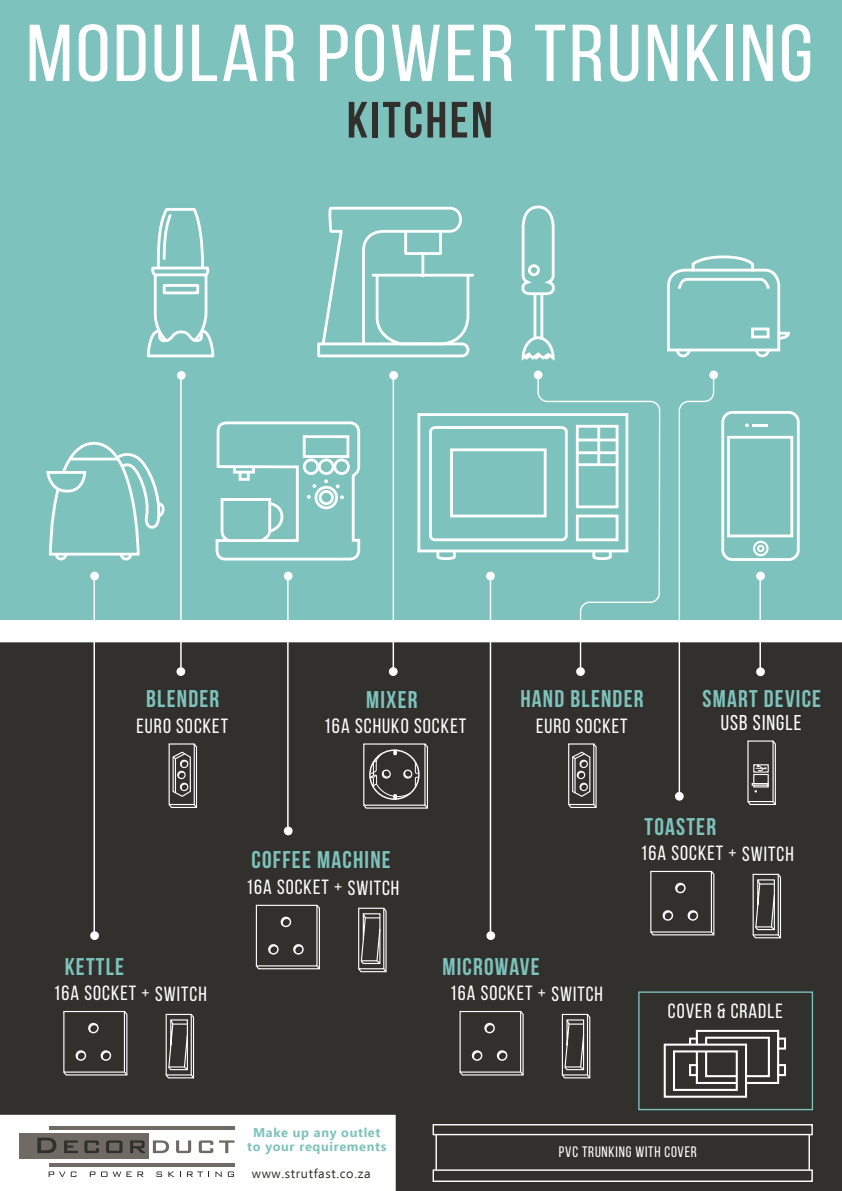
<style>
.page{position:relative;width:842px;height:1191px;background:#fff}
.page>*{position:absolute;margin:0;border:0;box-sizing:border-box;transform-origin:0 0}
.t1{font:80.4px "Bebas Neue";letter-spacing:.03em;color:#fff;scale:1.11 1}
.t2{font:700 51px "Bebas Neue";letter-spacing:.05em;color:#31302c}
.t3{font:700 24.2px "Bebas Neue";letter-spacing:.05em;color:#7dc2bc}
.t4{font:21.4px "Bebas Neue";letter-spacing:.05em;color:#fff}
.t5{font:20.8px "Bebas Neue";letter-spacing:.05em;color:#fff}
.t6{font:20.6px "Bebas Neue";letter-spacing:.05em;color:#fff}
.t7{font:15.2px "Bebas Neue";letter-spacing:.05em;color:#fff}
.t8{font:700 12.8px/14.2px "Ebrima";letter-spacing:.05em;color:#7dc2bc;text-align:center}
.t9{font:12.8px "Ebrima";letter-spacing:.05em;color:#31302c}
</style>
<div class="page">
<div style="left:0;top:642px;width:841px;height:549px;background:#31302c"></div>
<div style="left:0;top:0;width:842px;height:619px;background:#7dc2bc"></div>
<svg style="left:362px;top:742px;width:67px;height:67px;background:#595854"></svg>
<svg style="left:746px;top:739px;width:31px;height:67px;background:#605f5c"></svg>
<svg style="left:168px;top:742px;width:30px;height:67px;background:#6b6b68"></svg>
<svg style="left:567px;top:742px;width:31px;height:67px;background:#696966"></svg>
<svg style="left:165px;top:1012px;width:30px;height:67px;background:#686765"></svg>
<svg style="left:62px;top:1010px;width:66px;height:66px;background:#43423e"></svg>
<div style="left:63px;top:1011px;width:62px;height:61px;border:1px solid #fff"></div>
<svg style="left:357px;top:906px;width:31px;height:67px;background:#666562"></svg>
<svg style="left:255px;top:903px;width:66px;height:67px;background:#44433f"></svg>
<div style="left:256px;top:904px;width:61px;height:62px;border:1px solid #fff"></div>
<svg style="left:561px;top:1012px;width:30px;height:67px;background:#686764"></svg>
<svg style="left:458px;top:1010px;width:67px;height:66px;background:#43423e"></svg>
<div style="left:459px;top:1011px;width:62px;height:61px;border:1px solid #fff"></div>
<svg style="left:751px;top:872px;width:31px;height:67px;background:#666663"></svg>
<svg style="left:649px;top:870px;width:66px;height:66px;background:#43423e"></svg>
<div style="left:650px;top:871px;width:62px;height:61px;border:1px solid #fff"></div>
<div style="left:696px;top:1029px;width:83px;height:55px;border:2px solid #fff"></div>
<div style="left:705px;top:1036px;width:65px;height:41px;border:2px solid #fff"></div>
<div style="left:689px;top:1037px;width:9px;height:12px;border:2px solid #fff"></div>
<div style="left:777px;top:1037px;width:9px;height:12px;border:2px solid #fff"></div>
<div style="left:777px;top:1064px;width:9px;height:12px;border:2px solid #fff"></div>
<svg style="left:663px;top:1042px;width:85px;height:56px"></svg>
<div style="left:638px;top:991px;width:175px;height:119px;border:1px solid #7dc2bc"></div>
<hr style="left:435px;top:1134px;width:2px;height:36px;background:#fff">
<hr style="left:808px;top:1134px;width:2px;height:36px;background:#fff">
<div style="left:433px;top:1124px;width:380px;height:11px;border:1px solid #fff"></div>
<div style="left:433px;top:1169px;width:380px;height:13px;border:1px solid #fff"></div>
<div style="left:709px;top:370px;width:9px;height:9px;background:#fff;border-radius:50%"></div>
<svg style="left:678px;top:375px;width:37px;height:422px"></svg>
<div style="left:176px;top:667px;width:9px;height:9px;background:#fff;border-radius:50%"></div>
<div style="left:177px;top:371px;width:9px;height:9px;background:#fff;border-radius:50%"></div>
<hr style="left:180px;top:377px;width:2px;height:294px;background:#fff">
<div style="left:389px;top:667px;width:9px;height:9px;background:#fff;border-radius:50%"></div>
<div style="left:576px;top:667px;width:9px;height:9px;background:#fff;border-radius:50%"></div>
<div style="left:389px;top:371px;width:9px;height:9px;background:#fff;border-radius:50%"></div>
<hr style="left:393px;top:377px;width:1px;height:295px;background:#fff">
<div style="left:675px;top:792px;width:9px;height:8px;background:#fff;border-radius:50%"></div>
<div style="left:90px;top:571px;width:9px;height:9px;background:#fff;border-radius:50%"></div>
<hr style="left:94px;top:577px;width:1px;height:358px;background:#fff">
<div style="left:90px;top:931px;width:9px;height:9px;background:#fff;border-radius:50%"></div>
<hr style="left:287px;top:577px;width:2px;height:253px;background:#fff">
<div style="left:284px;top:826px;width:9px;height:9px;background:#fff;border-radius:50%"></div>
<hr style="left:490px;top:577px;width:1px;height:358px;background:#fff">
<div style="left:486px;top:931px;width:9px;height:9px;background:#fff;border-radius:50%"></div>
<div style="left:284px;top:571px;width:9px;height:9px;background:#fff;border-radius:50%"></div>
<div style="left:486px;top:571px;width:9px;height:9px;background:#fff;border-radius:50%"></div>
<div style="left:756px;top:571px;width:9px;height:9px;background:#fff;border-radius:50%"></div>
<hr style="left:759px;top:577px;width:2px;height:95px;background:#fff">
<div style="left:756px;top:667px;width:9px;height:9px;background:#fff;border-radius:50%"></div>
<div style="left:534px;top:370px;width:8px;height:9px;background:#fff;border-radius:50%"></div>
<div style="left:19px;top:1133px;width:130px;height:25px;background:#706a64"></div>
<svg style="left:37px;top:1137px;width:19px;height:16px"></svg>
<svg style="left:64px;top:1140px;width:14px;height:13px"></svg>
<svg style="left:84px;top:1140px;width:15px;height:13px"></svg>
<svg style="left:106px;top:1140px;width:17px;height:13px"></svg>
<svg style="left:130px;top:1140px;width:16px;height:13px"></svg>
<svg style="left:153px;top:1140px;width:16px;height:13px"></svg>
<svg style="left:176px;top:1140px;width:15px;height:13px"></svg>
<svg style="left:199px;top:1140px;width:14px;height:13px"></svg>
<svg style="left:219px;top:1140px;width:15px;height:13px"></svg>
<svg style="left:49px;top:1125px;width:186px;height:4px"></svg>
<hr style="left:49px;top:1163px;width:186px;height:4px;background:#706a64">
<svg style="left:49px;top:1171px;width:27px;height:6px"></svg>
<svg style="left:90px;top:1171px;width:5px;height:6px"></svg>
<svg style="left:101px;top:1171px;width:6px;height:6px"></svg>
<svg style="left:113px;top:1171px;width:31px;height:6px"></svg>
<svg style="left:156px;top:1171px;width:6px;height:6px"></svg>
<svg style="left:168px;top:1171px;width:13px;height:6px"></svg>
<svg style="left:187px;top:1171px;width:22px;height:6px"></svg>
<svg style="left:215px;top:1171px;width:7px;height:6px"></svg>
<svg style="left:228px;top:1171px;width:6px;height:6px"></svg>
<svg style="left:46px;top:441px;width:117px;height:120px"></svg>
<svg style="left:667px;top:255px;width:123px;height:103px"></svg>
<div style="left:751px;top:327px;width:18px;height:11px;border:3px solid #fff"></div>
<div style="left:417px;top:413px;width:211px;height:139px;border:3px solid #fff"></div>
<div style="left:429px;top:426px;width:139px;height:115px;border:3px solid #fff;border-radius:5px"></div>
<div style="left:450px;top:448px;width:97px;height:69px;border:3px solid #fff"></div>
<svg style="left:435px;top:548px;width:22px;height:11px"></svg>
<svg style="left:537px;top:375px;width:124px;height:298px"></svg>
<hr style="left:577px;top:438px;width:40px;height:3px;background:#fff">
<hr style="left:577px;top:451px;width:40px;height:3px;background:#fff">
<hr style="left:577px;top:463px;width:40px;height:3px;background:#fff">
<hr style="left:597px;top:426px;width:3px;height:39px;background:#fff">
<svg style="left:215px;top:421px;width:146px;height:140px"></svg>
<svg style="left:317px;top:206px;width:154px;height:152px"></svg>
<hr style="left:373px;top:274px;width:100px;height:2px;background:#fff">
<hr style="left:421px;top:253px;width:3px;height:23px;background:#fff">
<svg style="left:146px;top:208px;width:69px;height:150px"></svg>
<div style="left:163px;top:284px;width:36px;height:10px;border:3px solid #fff"></div>
<svg style="left:521px;top:335px;width:34px;height:26px"></svg>
<hr style="left:533px;top:294px;width:3px;height:44px;background:#fff">
<hr style="left:540px;top:294px;width:3px;height:44px;background:#fff">
<svg style="left:521px;top:205px;width:34px;height:91px"></svg>
<div style="left:528px;top:264px;width:12px;height:12px;border:3px solid #fff;border-radius:50%"></div>
<div style="left:721px;top:411px;width:79px;height:150px;border:3px solid #fff;border-radius:10px"></div>
<div style="left:753px;top:541px;width:15px;height:15px;border:2px solid #fff;border-radius:50%"></div>
<div style="left:757px;top:545px;width:7px;height:7px;border:2px solid #fff;border-radius:50%"></div>
<svg style="left:745px;top:423px;width:23px;height:4px"></svg>
<div style="left:727px;top:436px;width:66px;height:101px;border:3px solid #fff"></div>
<svg style="left:841px;top:642px;width:1px;height:549px"></svg>
<h1 class="t1" style="left:26px;top:10px;width:710px">MODULAR POWER TRUNKING</h1>
<h2 class="t2" style="left:347px;top:92px;width:148px">KITCHEN</h2>
<p class="t3" style="left:146px;top:685px;width:74px">BLENDER</p>
<p class="t6" style="left:137px;top:714px;width:93px">EURO SOCKET</p>
<p class="t3" style="left:366px;top:686px;width:53px">MIXER</p>
<p class="t5" style="left:324px;top:714px;width:144px">16A SCHUKO SOCKET</p>
<p class="t3" style="left:520px;top:685px;width:125px">HAND BLENDER</p>
<p class="t6" style="left:536px;top:714px;width:93px">EURO SOCKET</p>
<p class="t3" style="left:702px;top:685px;width:120px">SMART DEVICE</p>
<p class="t4" style="left:721px;top:711px;width:82px">USB SINGLE</p>
<p class="t3" style="left:65px;top:953px;width:61px">KETTLE</p>
<p class="t6" style="left:54px;top:982px;width:155px">16A SOCKET + SWITCH</p>
<p class="t3" style="left:252px;top:846px;width:141px">COFFEE MACHINE</p>
<p class="t6" style="left:246px;top:876px;width:155px">16A SOCKET + SWITCH</p>
<p class="t3" style="left:442px;top:953px;width:99px">MICROWAVE</p>
<p class="t6" style="left:450px;top:982px;width:155px">16A SOCKET + SWITCH</p>
<p class="t3" style="left:645px;top:813px;width:73px">TOASTER</p>
<p class="t6" style="left:640px;top:842px;width:155px">16A SOCKET + SWITCH</p>
<p class="t6" style="left:668px;top:999px;width:116px">COVER &amp; CRADLE</p>
<p class="t8" style="left:247px;top:1125px;width:141px">Make up any outlet to your requirements</p>
<p class="t9" style="left:252px;top:1164px;width:120px">www.strutfast.co.za</p>
<p class="t7" style="left:559px;top:1143px;width:140px">PVC TRUNKING WITH COVER</p>
</div>
